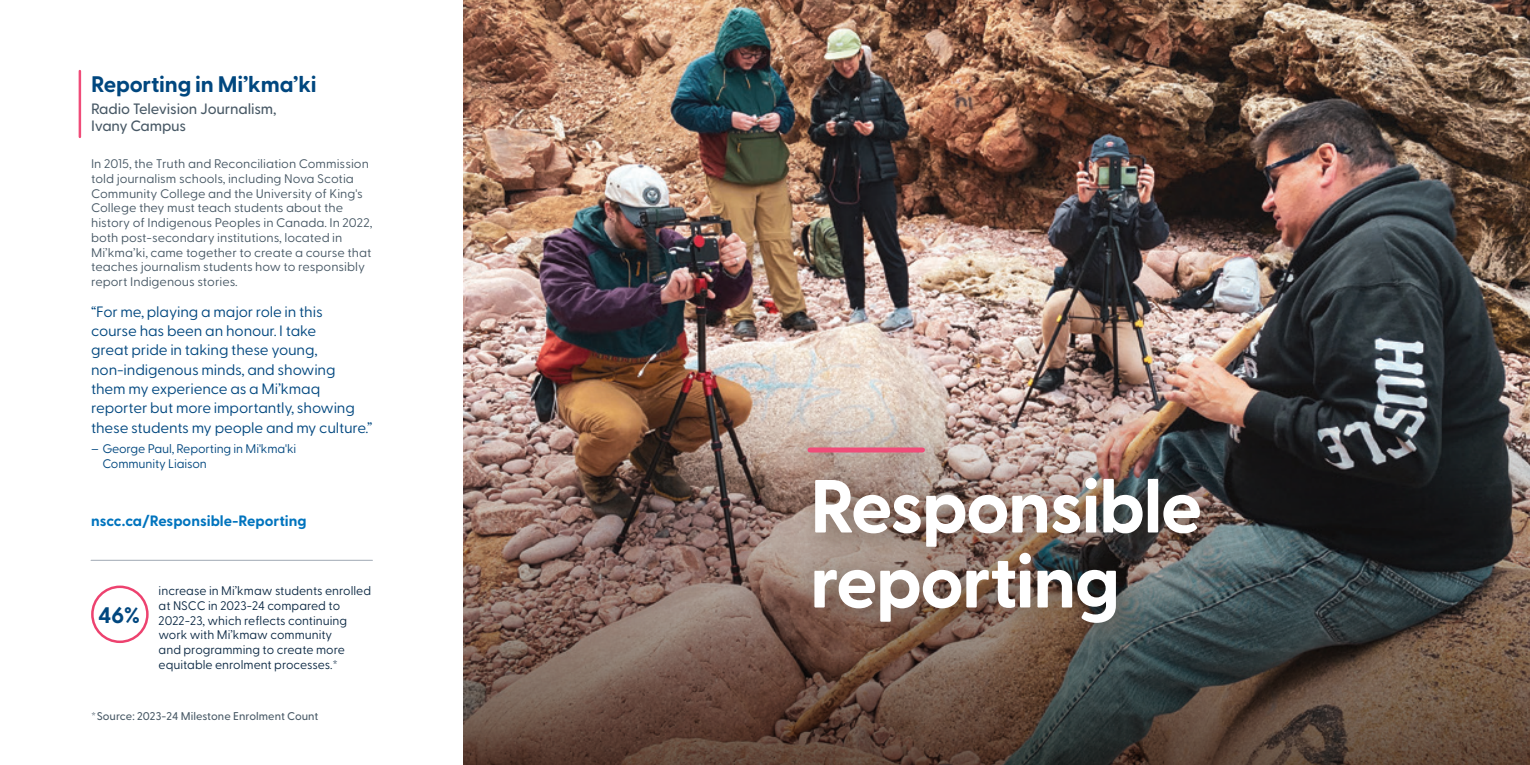
<style>
.page{position:relative;width:1530px;height:765px;background:#fff}
.page>*{position:absolute;margin:0;border:0;box-sizing:border-box;transform-origin:0 0}
.headline{font:700 75px/75px "Greycliff CF";letter-spacing:-.025em;color:#fff}
.name{font:700 22.5px "Greycliff CF";letter-spacing:-.01em;color:#00477f}
.story_stat_number{font:700 22.5px "Greycliff CF";color:#00477f}
.quote{font:15px/19.4px "Greycliff CF";letter-spacing:-.01em;color:#00477f}
.Progam-Campus{font:500 15px/16.9px "Greycliff CF";letter-spacing:-.01em;color:#475865}
.body{font:700 15px "Greycliff CF";color:#0074be}
.body-2{font:12.5px/14.8px "Greycliff CF";color:#475865}
.story_stat_text{font:12.5px/14.8px "Greycliff CF";color:#0c2944}
.quote-2{font:12.5px/15px "Greycliff CF";letter-spacing:-.01em;color:#00477f}
.t1{font:500 11.25px "Greycliff CF";letter-spacing:.005em;color:#475865}
</style>
<div class="page">
<hr style="left:79px;top:71px;width:2px;height:66px;background:#f04c79">
<hr style="left:91px;top:560px;width:281px;height:1px;background:#b2b9c2">
<div style="left:91px;top:586px;width:58px;height:57px;border:2px solid #ed426f;border-radius:50%"></div>
<img style="left:463px;top:0;width:1067px;height:382px">
<img style="left:463px;top:382px;width:1067px;height:383px">
<div style="left:794px;top:433px;width:443px;height:227px;background:#331b0b;opacity:.25"></div>
<div style="left:776px;top:414px;width:456px;height:241px;background:#331b0b;opacity:.25"></div>
<hr style="left:810px;top:448px;width:112px;height:4px;background:#f04c79">
<p class="name" style="left:91px;top:67px;width:227px">Reporting in Mi’kma’ki</p>
<p class="Progam-Campus" style="left:91px;top:100px;width:187px">Radio Television Journalism,<br>Ivany Campus</p>
<p class="body-2" style="left:91px;top:156px;width:283px">In 2015, the Truth and Reconciliation Commission told journalism schools, including Nova Scotia Community College and the University of King's College they must teach students about the history of Indigenous Peoples in Canada. In 2022, both post-secondary institutions, located in Mi’kma’ki, came together to create a course that teaches journalism students how to responsibly report Indigenous stories.</p>
<p class="quote" style="left:91px;top:300px;width:283px">“For me, playing a major role in this course has been an honour. I take<br>great pride in taking these young, non-indigenous minds, and showing them my experience as a Mi’kmaq reporter but more importantly, showing these students my people and my culture.”</p>
<p class="quote-2" style="left:102px;top:440px;width:195px;text-indent:-11px">– George Paul, Reporting in Mi'kma'ki<br>Community Liaison</p>
<p class="body" style="left:91px;top:509px;width:217px">nscc.ca/Responsible-Reporting</p>
<p class="story_stat_number" style="left:98px;top:598px;width:43px">46%</p>
<p class="story_stat_text" style="left:159px;top:582px;width:214px">increase in Mi’kmaw students enrolled at NSCC in 2023-24 compared to 2022-23, which reflects continuing work with Mi’kmaw community<br>and programming to create more equitable enrolment processes.*</p>
<p class="t1" style="left:91px;top:708px;width:229px">*Source: 2023-24 Milestone Enrolment Count</p>
<p class="headline" style="left:810px;top:465px;width:394px">Responsible reporting</p>
</div>
